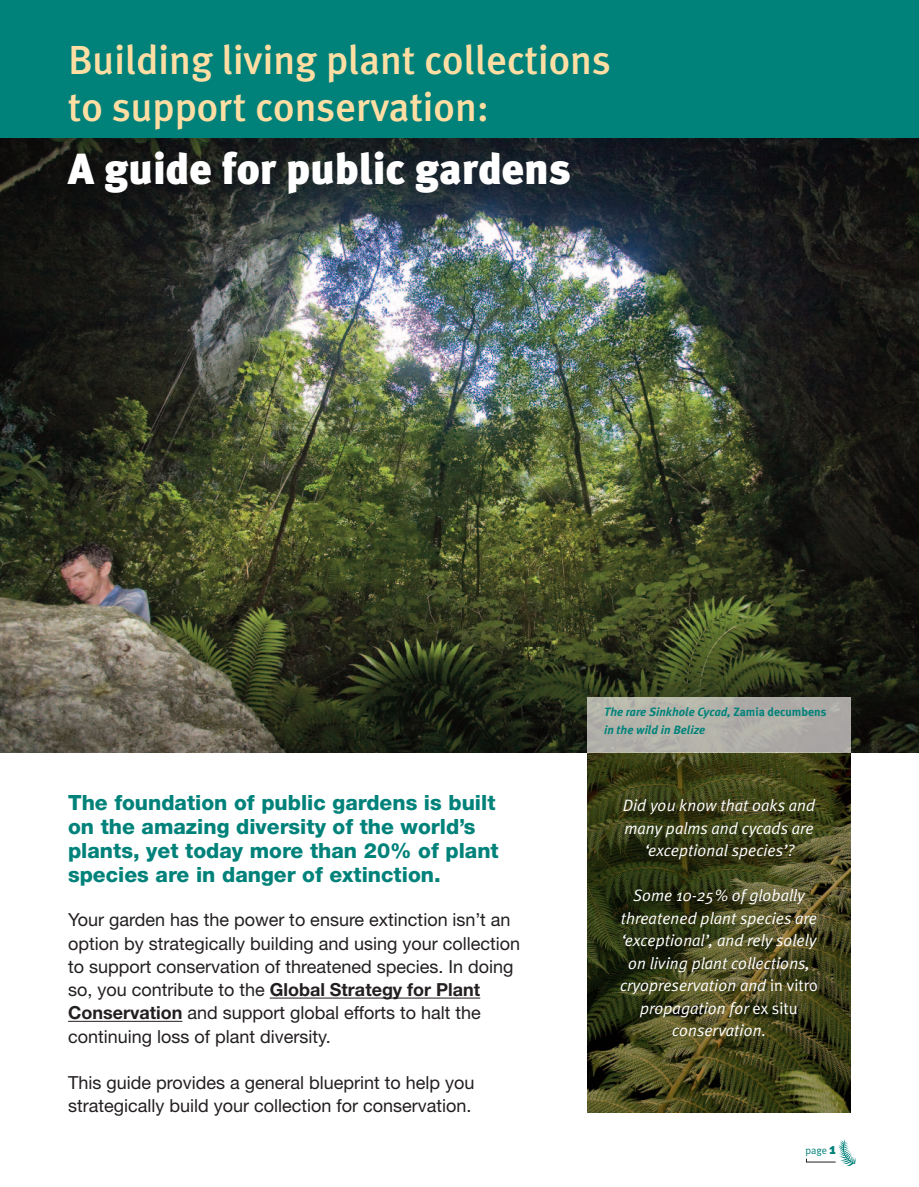
<style>
.page{position:relative;width:919px;height:1187px;background:#fff}
.page>*{position:absolute;margin:0;border:0;box-sizing:border-box;transform-origin:0 0}
.t1{font:900 43.5px "Meta Plus";color:#fff}
.t2{font:500 40.5px/46.5px "Meta Plus";color:#ffdea4}
.t3{font:800 21px/24px "Helvetica Neue";color:#00827a}
.t4{font:18px/23.2px "Helvetica Neue";color:#231f20}
.t5{font:italic 16.5px/22.5px "Meta Plus Normal";color:#fff;text-align:center}
.t6{font:italic 700 12px/18px "Meta Plus";color:#00827a}
.t7{font:10.5px "Meta Plus Normal";color:#00827a}
.s1{font-weight:700}
.s2{font-style:normal}
.s3{font-family:"Meta Plus";font-weight:900;font-size:15px}
</style>
<div class="page">
<div style="left:0;top:0;width:918px;height:149px;background:#00827a"></div>
<hr style="left:270px;top:997px;width:210px;height:1px;background:#231f20">
<hr style="left:68px;top:1020px;width:114px;height:1px;background:#231f20">
<img style="left:0;top:139px;width:918px;height:613px">
<img style="left:587px;top:697px;width:263px;height:415px">
<img style="left:587px;top:752px;width:263px;height:1px">
<svg style="left:806px;top:1139px;width:50px;height:27px"></svg>
<h2 class="t2" style="left:68px;top:37px;width:544px">Building living plant collections to support conservation:</h2>
<h1 class="t1" style="left:68px;top:143px;width:504px">A guide for public gardens</h1>
<p class="t3" style="left:68px;top:792px;width:432px">The foundation of public gardens is built on the amazing diversity of the world’s plants, yet today more than 20% of plant species are in danger of extinction.</p>
<p class="t4" style="left:68px;top:910px;width:453px">Your garden has the power to ensure extinction isn’t an option by strategically building and using your collection to support conservation of threatened species. In doing so, you contribute to the <span class="s1">Global Strategy for Plant Conservation</span> and support global efforts to halt the continuing loss of plant diversity.</p>
<p class="t4" style="left:68px;top:1072px;width:408px">This guide provides a general blueprint to help you strategically build your collection for conservation.</p>
<p class="t6" style="left:604px;top:703px;width:224px">The rare Sinkhole Cycad, <span class="s2">Zamia decumbens </span>in the wild in Belize</p>
<p class="t5" style="left:622px;top:794px;width:194px">Did you know that oaks and many palms and cycads are ‘exceptional species’?</p>
<p class="t5" style="left:620px;top:884px;width:199px">Some 10-25% of globally threatened plant species are ‘exceptional’, and rely solely on living plant collections, cryopreservation and <span class="s2">in vitro </span>propagation for <span class="s2">ex situ </span>conservation.</p>
<p class="t7" style="left:805px;top:1144px;width:32px">page <span class="s3">1</span></p>
</div>
